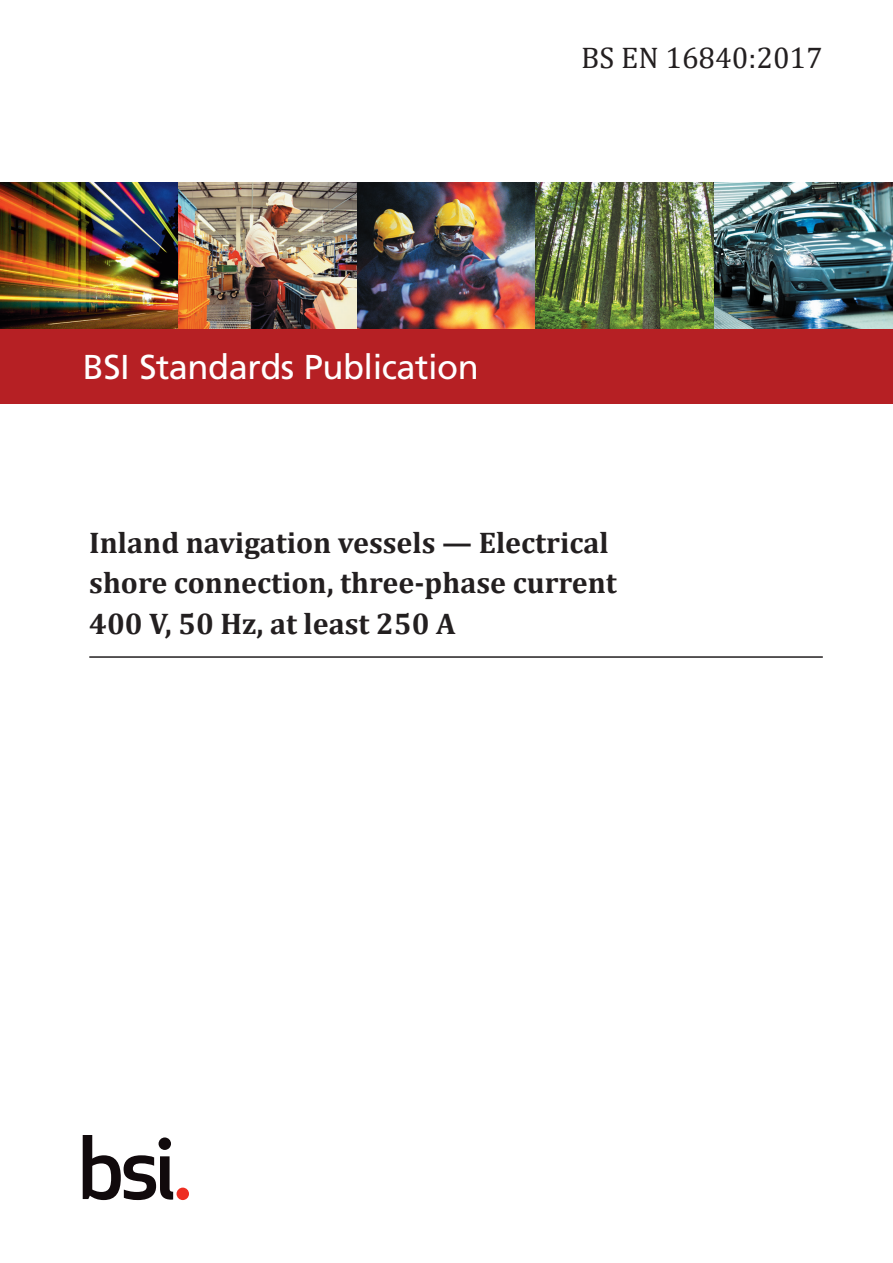
<style>
.page{position:relative;width:893px;height:1263px;background:#fff}
.page>*{position:absolute;margin:0;border:0;box-sizing:border-box;transform-origin:0 0}
.t1{font:34.5px "Frutiger LT Std";letter-spacing:-.015em;color:#fff}
.BS_Cover_Title_A{font:700 30px/40.5px "Cambria";color:#231f20}
.t2{font:30px "Cambria";color:#231f20}
</style>
<div class="page">
<hr style="left:89px;top:656px;width:734px;height:2px;background:#231f20">
<img style="left:0;top:183px;width:179px;height:146px">
<img style="left:179px;top:183px;width:178px;height:146px">
<img style="left:357px;top:183px;width:179px;height:146px">
<img style="left:536px;top:183px;width:178px;height:146px">
<img style="left:714px;top:183px;width:179px;height:146px">
<div style="left:0;top:329px;width:893px;height:75px;background:#b62024"></div>
<svg style="left:83px;top:1135px;width:90px;height:65px"></svg>
<div style="left:177px;top:1187px;width:12px;height:13px;background:#ee2e22;border-radius:50%"></div>
<p class="t2" style="left:581px;top:40px;width:243px">BS EN 16840:2017</p>
<p class="t1" style="left:83px;top:347px;width:397px">BSI Standards Publication</p>
<p class="BS_Cover_Title_A" style="left:89px;top:521px;width:529px">Inland navigation vessels — Electrical shore connection, three-phase current<br>400 V, 50 Hz, at least 250 A</p>
</div>
